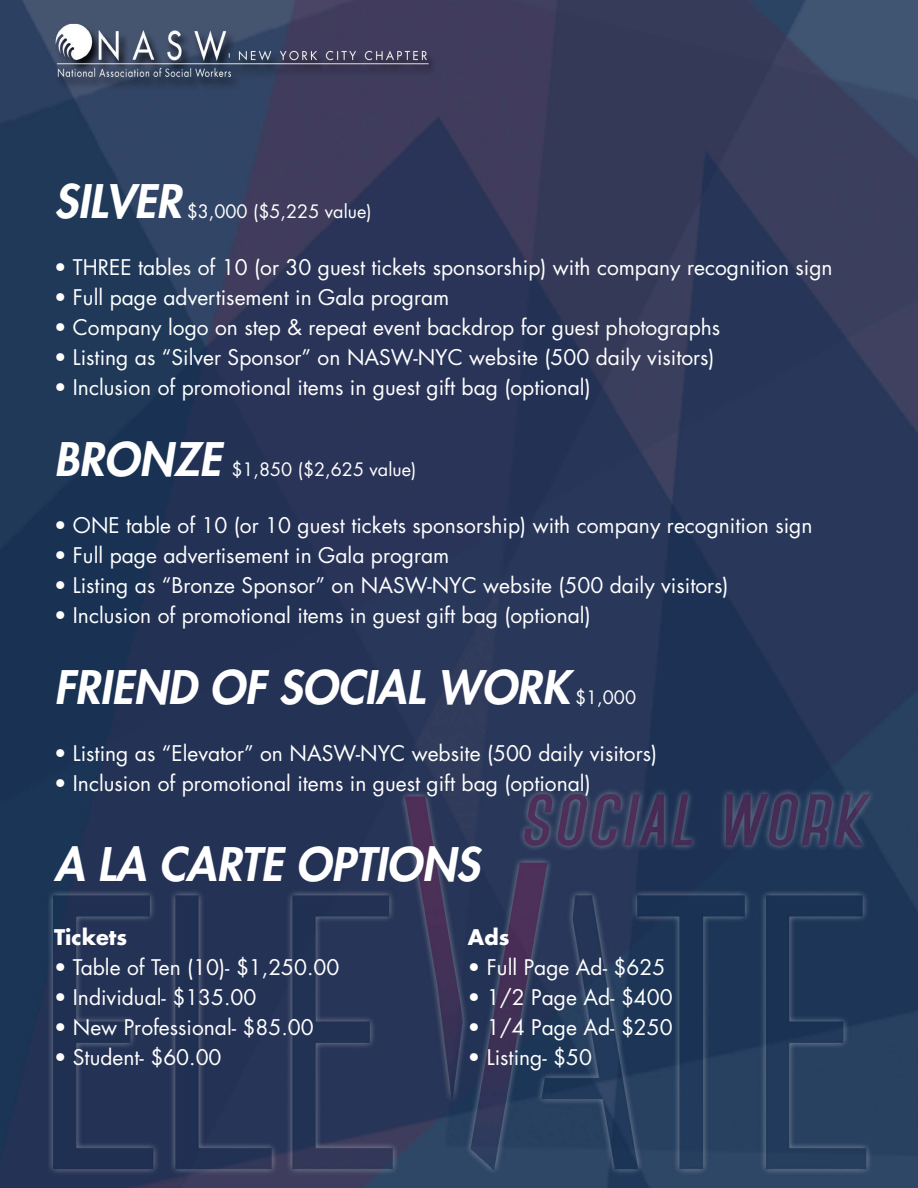
<style>
.page{position:relative;width:918px;height:1188px;background:#fff}
.page>*{position:absolute;margin:0;border:0;box-sizing:border-box;transform-origin:0 0}
.t1{font:italic 800 45px "Futura";color:#fff}
.t2{font:21px "Futura";color:#fff}
.t3{font:700 21px "Futura";color:#fff}
.t4{font:18px "Futura";color:#fff}
</style>
<div class="page">
<img style="left:0;top:0;width:918px;height:1188px">
<h1 class="t1" style="left:54px;top:173px;width:129px">SILVER</h1>
<p class="t4" style="left:187px;top:200px;width:186px">$3,000 ($5,225 value)</p>
<p class="t2" style="left:54px;top:254px;width:780px">• THREE tables of 10 (or 30 guest tickets sponsorship) with company recognition sign</p>
<p class="t2" style="left:54px;top:284px;width:397px">• Full page advertisement in Gala program</p>
<p class="t2" style="left:54px;top:314px;width:668px">• Company logo on step &amp; repeat event backdrop for guest photographs</p>
<p class="t2" style="left:54px;top:344px;width:662px">• Listing as “Silver Sponsor” on NASW-NYC website (500 daily visitors)</p>
<p class="t2" style="left:54px;top:374px;width:538px">• Inclusion of promotional items in guest gift bag (optional)</p>
<h1 class="t1" style="left:54px;top:431px;width:169px">BRONZE</h1>
<p class="t4" style="left:231px;top:458px;width:186px">$1,850 ($2,625 value)</p>
<p class="t2" style="left:54px;top:512px;width:760px">• ONE table of 10 (or 10 guest tickets sponsorship) with company recognition sign</p>
<p class="t2" style="left:54px;top:542px;width:397px">• Full page advertisement in Gala program</p>
<p class="t2" style="left:54px;top:572px;width:676px">• Listing as “Bronze Sponsor” on NASW-NYC website (500 daily visitors)</p>
<p class="t2" style="left:54px;top:602px;width:538px">• Inclusion of promotional items in guest gift bag (optional)</p>
<h1 class="t1" style="left:54px;top:659px;width:517px">FRIEND OF SOCIAL WORK</h1>
<p class="t4" style="left:575px;top:686px;width:62px">$1,000</p>
<p class="t2" style="left:54px;top:740px;width:605px">• Listing as “Elevator” on NASW-NYC website (500 daily visitors)</p>
<p class="t2" style="left:54px;top:770px;width:538px">• Inclusion of promotional items in guest gift bag (optional)</p>
<h1 class="t1" style="left:54px;top:836px;width:428px">A LA CARTE OPTIONS</h1>
<p class="t3" style="left:54px;top:923px;width:75px">Tickets</p>
<p class="t2" style="left:54px;top:954px;width:287px">• Table of Ten (10)- $1,250.00</p>
<p class="t2" style="left:54px;top:984px;width:204px">• Individual- $135.00</p>
<p class="t2" style="left:54px;top:1014px;width:261px">• New Professional- $85.00</p>
<p class="t2" style="left:54px;top:1044px;width:169px">• Student- $60.00</p>
<p class="t3" style="left:468px;top:923px;width:43px">Ads</p>
<p class="t2" style="left:468px;top:954px;width:199px">• Full Page Ad- $625</p>
<p class="t2" style="left:468px;top:984px;width:206px">• 1/2 Page Ad- $400</p>
<p class="t2" style="left:468px;top:1014px;width:206px">• 1/4 Page Ad- $250</p>
<p class="t2" style="left:468px;top:1044px;width:126px">• Listing- $50</p>
</div>
